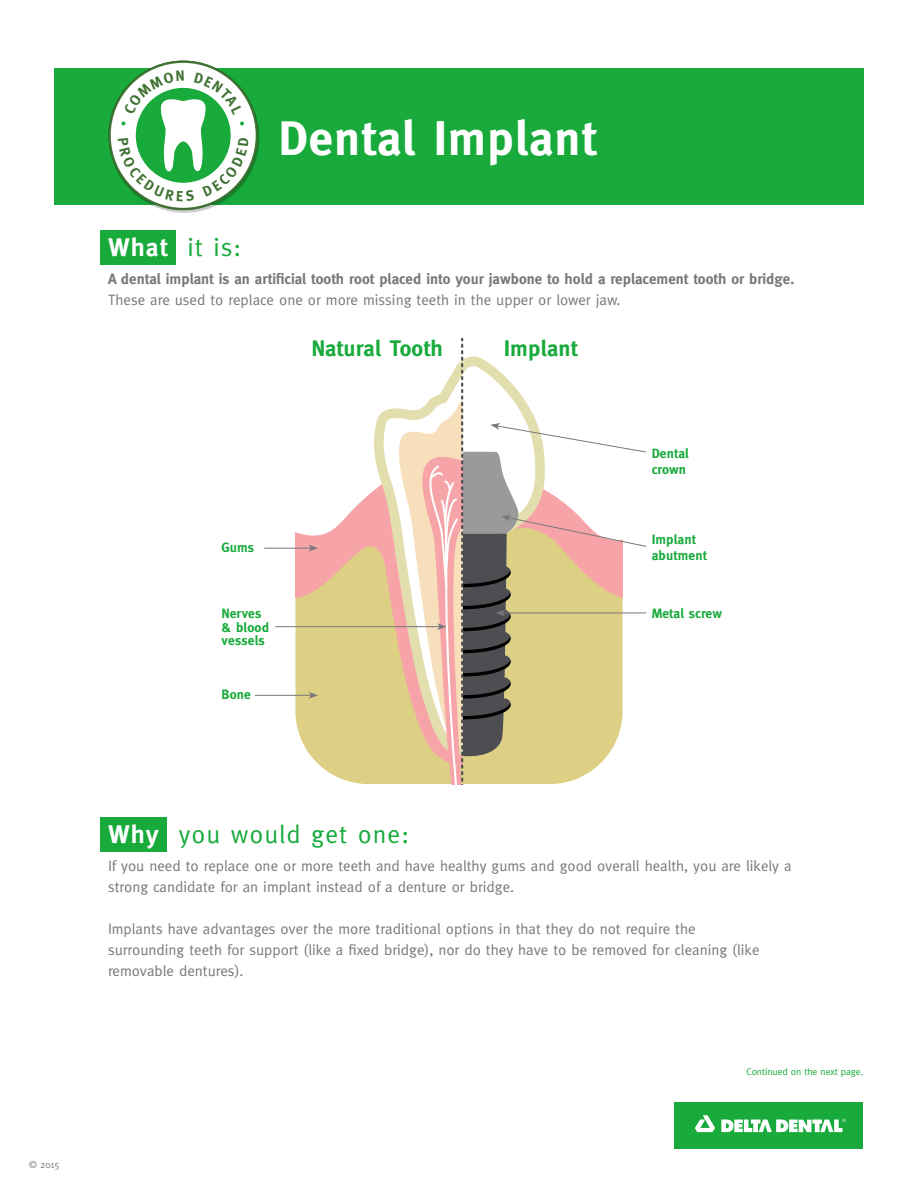
<style>
.page{position:relative;width:918px;height:1188px;background:#fff}
.page>*{position:absolute;margin:0;border:0;box-sizing:border-box;transform-origin:0 0}
.t1{font:700 48.75px "Meta";letter-spacing:.02em;color:#fff}
.t2{font:25.5px "Meta";letter-spacing:.04em;color:#18aa3b}
.t3{font:700 22.5px "Meta";letter-spacing:.01em;color:#18aa3b}
.t4{font:15px/21px "Meta";color:#797779}
.t5{font:700 15px "Meta";color:#797779}
.t6{font:700 13.5px/13.5px "Meta";letter-spacing:.01em;color:#18aa3b}
.t7{font:9.75px "Meta";letter-spacing:-.01em;color:#18aa3b}
.t8{font:9.75px "Meta";color:#797779}
.s1{font-weight:700;color:#fff}
</style>
<div class="page">
<div style="left:54px;top:68px;width:810px;height:136px;background:#18aa3b"></div>
<svg style="left:295px;top:492px;width:102px;height:274px;background:#e6ce9b"></svg>
<svg style="left:372px;top:408px;width:25px;height:348px;background:#e7cfa2"></svg>
<hr style="left:275px;top:626px;width:165px;height:1px;background:#797779">
<hr style="left:265px;top:548px;width:46px;height:1px;background:#797779">
<svg style="left:309px;top:545px;width:9px;height:7px"></svg>
<hr style="left:255px;top:695px;width:56px;height:1px;background:#797779">
<svg style="left:309px;top:692px;width:9px;height:7px"></svg>
<svg style="left:397px;top:338px;width:250px;height:446px"></svg>
<div style="left:674px;top:1103px;width:189px;height:46px;background:#18aa3b"></div>
<svg style="left:695px;top:1115px;width:20px;height:17px"></svg>
<svg style="left:721px;top:1119px;width:125px;height:13px"></svg>
<div style="left:100px;top:230px;width:76px;height:35px;background:#18aa3b"></div>
<div style="left:100px;top:817px;width:67px;height:35px;background:#18aa3b"></div>
<svg style="left:110px;top:62px;width:147px;height:147px;fill:#fff"></svg>
<svg style="left:118px;top:71px;width:131px;height:130px"></svg>
<h1 class="t1" style="left:279px;top:110px;width:319px">Dental Implant</h1>
<h2 class="t2" style="left:108px;top:232px;width:135px"><span class="s1">What</span> it is:</h2>
<p class="t5" style="left:108px;top:270px;width:688px">A dental implant is an artificial tooth root placed into your jawbone to hold a replacement tooth or bridge.</p>
<p class="t4" style="left:108px;top:289px;width:514px">These are used to replace one or more missing teeth in the upper or lower jaw.</p>
<h3 class="t3" style="left:311px;top:335px;width:133px">Natural Tooth</h3>
<h3 class="t3" style="left:504px;top:335px;width:75px">Implant</h3>
<p class="t6" style="left:222px;top:540px;width:34px">Gums</p>
<p class="t6" style="left:222px;top:607px;width:49px">Nerves &amp; blood vessels</p>
<p class="t6" style="left:222px;top:688px;width:31px">Bone</p>
<p class="t6" style="left:652px;top:445px;width:39px;line-height:16.2px">Dental crown</p>
<p class="t6" style="left:652px;top:531px;width:57px;line-height:16.2px">Implant abutment</p>
<p class="t6" style="left:652px;top:607px;width:72px">Metal screw</p>
<p class="t8" style="left:29px;top:1159px;width:32px">© 2015</p>
<h2 class="t2" style="left:108px;top:819px;width:303px"><span class="s1">Why</span> you would get one:</h2>
<p class="t4" style="left:108px;top:856px;width:685px">If you need to replace one or more teeth and have healthy gums and good overall health, you are likely a strong candidate for an implant instead of a denture or bridge.</p>
<p class="t4" style="left:108px;top:919px;width:653px">Implants have advantages over the more traditional options in that they do not require the surrounding teeth for support (like a fixed bridge), nor do they have to be removed for cleaning (like removable dentures).</p>
<p class="t7" style="left:747px;top:1066px;width:118px">Continued on the next page.</p>
</div>
